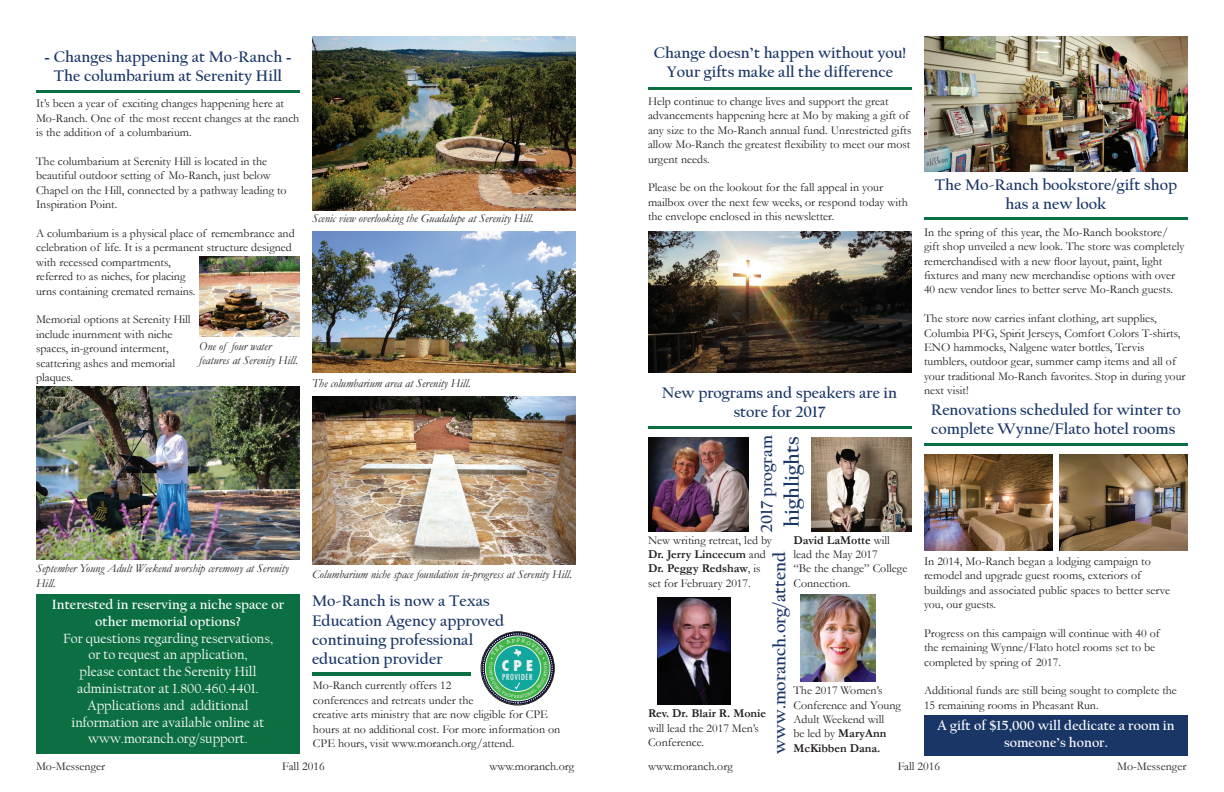
<style>
.page{position:relative;width:1224px;height:792px;background:#fff}
.page>*{position:absolute;margin:0;border:0;box-sizing:border-box;transform-origin:0 0}
.t1{font:700 21px "Californian FB";color:#193667}
.t2{font:700 18px "Californian FB";color:#193667}
.t3{font:700 17px "Californian FB";color:#193667}
.t4{font:700 16px/19.2px "Californian FB";color:#193667;text-align:center}
.t5{font:800 condensed 14.6px "Futura";color:#eff0f0}
.t6{font:14px/16.8px "Californian FB";color:#fff;text-align:center}
.t7{font:700 14px/16.8px "Californian FB";color:#fff;text-align:center}
.t8{font:12px/14.4px "Garamond";color:#231f20}
.t9{font:italic 12px/14.4px "Garamond";color:#231f20}
.t10{font:700 12px "Garamond";color:#231f20}
.t11{font:500 condensed 8.2px "Futura";letter-spacing:.085em;color:#eff0f0}
.s1{font-family:"Garamond"}
.s2{font-weight:700}
.s3{font-size:14px;color:#fff}
</style>
<div class="page">
<hr style="left:36px;top:90px;width:264px;height:3px;background:#0c6f42">
<img style="left:312px;top:36px;width:264px;height:174px">
<div style="left:36px;top:594px;width:264px;height:160px;background:#0c6f42"></div>
<img style="left:36px;top:386px;width:264px;height:174px">
<img style="left:312px;top:396px;width:264px;height:168px">
<img style="left:312px;top:232px;width:264px;height:140px">
<img style="left:199px;top:256px;width:101px;height:81px">
<img style="left:924px;top:36px;width:264px;height:135px">
<hr style="left:924px;top:443px;width:264px;height:3px;background:#0c6f42">
<hr style="left:924px;top:217px;width:264px;height:3px;background:#0c6f42">
<img style="left:1059px;top:454px;width:129px;height:96px">
<img style="left:924px;top:454px;width:128px;height:96px">
<hr style="left:648px;top:87px;width:264px;height:3px;background:#0c6f42">
<div style="left:924px;top:715px;width:264px;height:41px;background:#193667"></div>
<hr style="left:648px;top:426px;width:264px;height:3px;background:#0c6f42">
<img style="left:648px;top:438px;width:101px;height:93px">
<img style="left:811px;top:438px;width:101px;height:93px">
<img style="left:657px;top:597px;width:74px;height:108px">
<img style="left:800px;top:594px;width:75px;height:88px">
<hr style="left:312px;top:672px;width:159px;height:4px;background:#0c6f42">
<svg style="left:481px;top:632px;width:73px;height:73px"></svg>
<svg style="left:485px;top:636px;width:65px;height:65px"></svg>
<div style="left:481px;top:631px;width:74px;height:74px;border:1px solid #231f20;border-radius:50%"></div>
<div style="left:483px;top:633px;width:70px;height:71px;border:1px dashed #eff0f0;border-radius:50%"></div>
<div style="left:485px;top:636px;width:65px;height:65px;border:1px solid #eff0f0;border-radius:50%"></div>
<img style="left:648px;top:232px;width:264px;height:141px">
<svg style="left:489px;top:639px;width:58px;height:59px;background:#3cac80"></svg>
<h3 class="t4" style="left:45px;top:47px;width:248px"><span class="s1">-</span> Changes happening at Mo-Ranch <span class="s1">-<br></span>The columbarium at Serenity Hill</h3>
<p class="t8" style="left:36px;top:96px;width:265px">It’s been a year of exciting changes happening here at<br>Mo-Ranch. One of the most recent changes at the ranch is the addition of a columbarium.</p>
<p class="t8" style="left:36px;top:154px;width:252px">The columbarium at Serenity Hill is located in the beautiful outdoor setting of Mo-Ranch, just below Chapel on the Hill, connected by a pathway leading to Inspiration Point.</p>
<p class="t8" style="left:36px;top:226px;width:260px">A columbarium is a physical place of remembrance and celebration of life. It is a permanent structure designed with recessed compartments,<br>referred to as niches, for placing<br>urns containing cremated remains.</p>
<p class="t8" style="left:36px;top:312px;width:156px">Memorial options at Serenity Hill include inurnment with niche spaces, in-ground interment, scattering ashes and memorial plaques.</p>
<p class="t9" style="left:199px;top:339px;width:100px">One of four water features at Serenity Hill.</p>
<p class="t9" style="left:312px;top:211px;width:223px">Scenic view overlooking the Guadalupe at Serenity Hill.</p>
<p class="t9" style="left:312px;top:375px;width:160px">The columbarium area at Serenity Hill.</p>
<p class="t9" style="left:36px;top:561px;width:254px">September Young Adult Weekend worship ceremony at Serenity<br>Hill.</p>
<p class="t9" style="left:312px;top:567px;width:262px">Columbarium niche space foundation in-progress at Serenity Hill.</p>
<p class="t7" style="left:52px;top:596px;width:234px">Interested in reserving a niche space or other memorial options?</p>
<p class="t6" style="left:63px;top:630px;width:211px">For questions regarding reservations, or to request an application,<br>please contact the Serenity Hill administrator at 1.800.460.4401.<br>Applications and additional information are available online at www.moranch.org/support.</p>
<h3 class="t4" style="left:312px;top:592px;width:194px;text-align:left">Mo-Ranch is now a Texas<br>Education Agency approved continuing professional education provider</h3>
<p class="t5" style="left:502px;top:656px;width:33px">CPE</p>
<p class="t11" style="left:502px;top:672px;width:32px">PROVIDER</p>
<p class="t8" style="left:313px;top:678px;width:249px">Mo-Ranch currently offers 12<br>conferences and retreats under the<br>creative arts ministry that are now eligible for CPE hours at no additional cost. For more information on CPE hours, visit www.moranch.org/attend.</p>
<h3 class="t4" style="left:654px;top:44px;width:254px">Change doesn’t happen without you!<br>Your gifts make all the difference</h3>
<p class="t8" style="left:648px;top:94px;width:265px">Help continue to change lives and support the great advancements happening here at Mo by making a gift of any size to the Mo-Ranch annual fund. Unrestricted gifts allow Mo-Ranch the greatest flexibility to meet our most urgent needs.</p>
<p class="t8" style="left:648px;top:180px;width:261px">Please be on the lookout for the fall appeal in your mailbox over the next few weeks, or respond today with the envelope enclosed in this newsletter.</p>
<h3 class="t4" style="left:662px;top:383px;width:237px">New programs and speakers are in store for 2017</h3>
<h3 class="t3" style="left:757px;top:533px;width:99px;rotate:-90deg">2017 program</h3>
<h1 class="t1" style="left:780px;top:527px;width:92px;rotate:-90deg">highlights</h1>
<p class="t8" style="left:648px;top:532px;width:125px">New writing retreat, led by<br><span class="s2">Dr. Jerry Lincecum</span> and<br><span class="s2">Dr. Peggy Redshaw</span>, is set for February 2017.</p>
<p class="t8" style="left:793px;top:532px;width:116px"><span class="s2">David LaMotte</span> will lead the May 2017<br>“Be the change” College<br>Connection.</p>
<h2 class="t2" style="left:769px;top:754px;width:204px;rotate:-90deg">www.moranch.org/attend</h2>
<p class="t8" style="left:793px;top:683px;width:109px">The 2017 Women’s<br>Conference and Young<br>Adult Weekend will<br>be led by <span class="s2">MaryAnn<br>McKibben Dana.</span></p>
<p class="t10" style="left:648px;top:705px;width:120px">Rev. Dr. Blair R. Monie</p>
<p class="t8" style="left:648px;top:721px;width:112px">will lead the 2017 Men’s<br>Conference.</p>
<h3 class="t4" style="left:935px;top:175px;width:244px">The Mo-Ranch bookstore/gift shop has a new look</h3>
<p class="t8" style="left:924px;top:225px;width:262px">In the spring of this year, the Mo-Ranch bookstore/ gift shop unveiled a new look. The store was completely remerchandised with a new floor layout, paint, light fixtures and many new merchandise options with over 40 new vendor lines to better serve Mo-Ranch guests.</p>
<p class="t8" style="left:924px;top:311px;width:263px">The store now carries infant clothing, art supplies, Columbia PFG, Spirit Jerseys, Comfort Colors T-shirts, ENO hammocks, Nalgene water bottles, Tervis tumblers, outdoor gear, summer camp items and all of your traditional Mo-Ranch favorites. Stop in during your next visit!</p>
<h3 class="t4" style="left:931px;top:400px;width:251px;text-align:left">Renovations scheduled for winter to complete Wynne/Flato hotel rooms<span class="s3">s</span></h3>
<p class="t8" style="left:924px;top:553px;width:248px">In 2014, Mo-Ranch began a lodging campaign to remodel and upgrade guest rooms, exteriors of buildings and associated public spaces to better serve you, our guests.</p>
<p class="t8" style="left:924px;top:625px;width:237px">Progress on this campaign will continue with 40 of the remaining Wynne/Flato hotel rooms set to be completed by spring of 2017.</p>
<p class="t8" style="left:924px;top:683px;width:254px">Additional funds are still being sought to complete the<br>15 remaining rooms in Pheasant Run.</p>
<p class="t7" style="left:937px;top:717px;width:239px">A gift of $15,000 will dedicate a room in someone’s honor.</p>
<p class="t8" style="left:36px;top:758px;width:71px">Mo-Messenger</p>
<p class="t8" style="left:282px;top:758px;width:44px">Fall 2016</p>
<p class="t8" style="left:490px;top:758px;width:86px">www.moranch.org</p>
<p class="t8" style="left:648px;top:758px;width:86px">www.moranch.org</p>
<p class="t8" style="left:898px;top:758px;width:44px">Fall 2016</p>
<p class="t8" style="left:1117px;top:758px;width:71px">Mo-Messenger</p>
</div>
